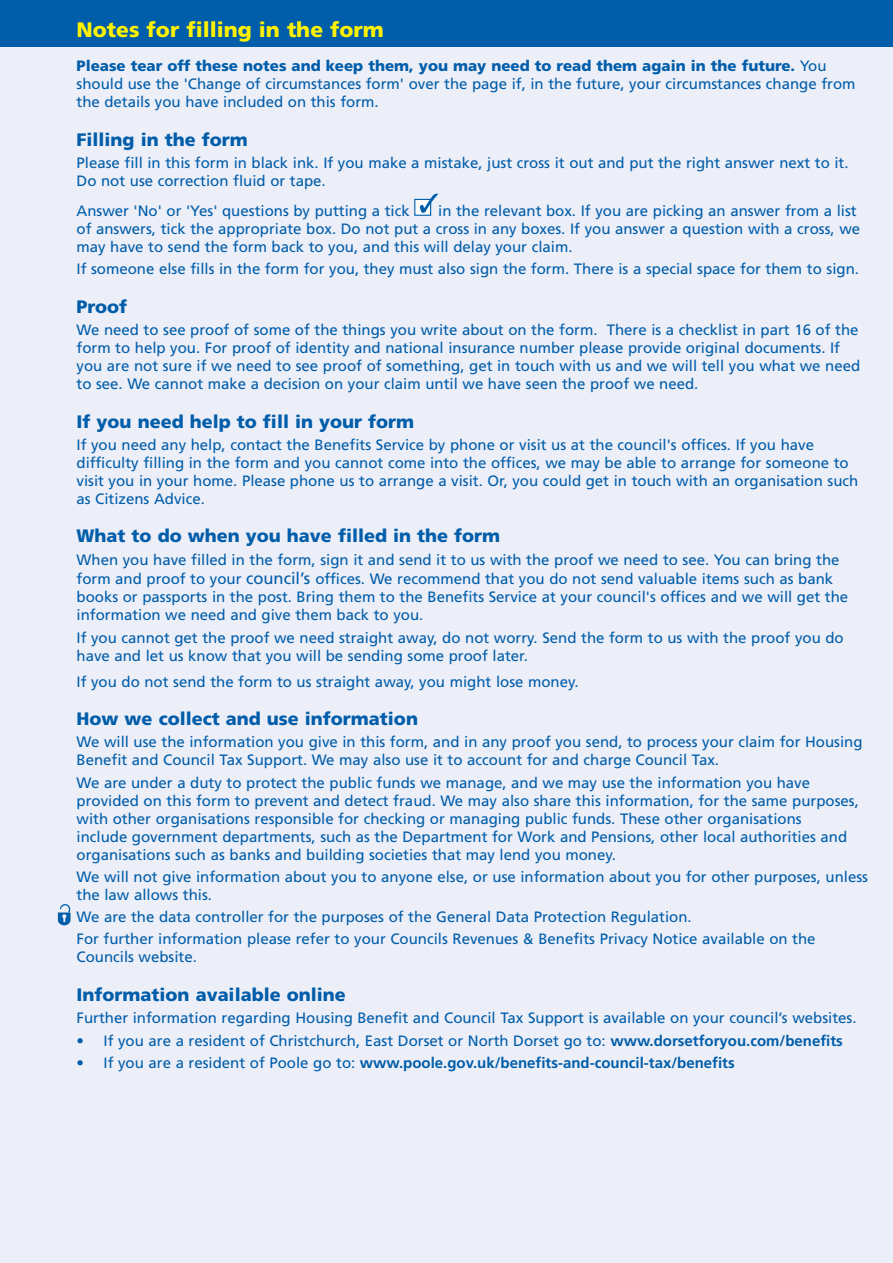
<style>
.page{position:relative;width:893px;height:1263px;background:#eceef8}
.page>*{position:absolute;margin:0;border:0;box-sizing:border-box;transform-origin:0 0}
.t1{font:900 21px "Frutiger LT";color:#fff200}
.t2{font:900 18px "Frutiger LT";color:#005daa}
.t3{font:15px/18px "Frutiger LT";color:#005daa}
.t4{font:700 15px "Frutiger LT";color:#005daa}
.s1{font-weight:900}
.s2{font-size:16.5px}
.s3{font-weight:700}
.s4{font-weight:400}
</style>
<div class="page">
<div style="left:0;top:0;width:893px;height:47px;background:#005daa"></div>
<div style="left:414px;top:199px;width:17px;height:17px;background:#fff;border:1px solid #005daa"></div>
<svg style="left:420px;top:194px;width:18px;height:19px"></svg>
<svg style="left:58px;top:904px;width:13px;height:21px"></svg>
<h1 class="t1" style="left:77px;top:17px;width:309px">Notes for filling in the form</h1>
<p class="t3" style="left:77px;top:57px;width:780px"><span class="s1">Please tear off these notes and keep them, you may need to read them again in the future.</span> You should use the 'Change of circumstances form' over the page if, in the future, your circumstances change from the details you have included on this form.</p>
<p class="t2" style="left:77px;top:129px;width:173px">Filling in the form</p>
<p class="t3" style="left:77px;top:154px;width:774px">Please fill in this form in black ink. If you make a mistake, just cross it out and put the right answer next to it.<br>Do not use correction fluid or tape.</p>
<p class="t3" style="left:77px;top:202px;width:335px">Answer 'No' or 'Yes' questions by putting a tick</p>
<p class="t3" style="left:77px;top:202px;width:785px;text-indent:362px">in the relevant box. If you are picking an answer from a list of answers, tick the appropriate box. Do not put a cross in any boxes. If you answer a question with a cross, we may have to send the form back to you, and this will delay your claim.</p>
<p class="t3" style="left:77px;top:260px;width:784px">If someone else fills in the form for you, they must also sign the form. There is a special space for them to sign.</p>
<p class="t2" style="left:77px;top:295px;width:52px">Proof</p>
<p class="t3" style="left:77px;top:321px;width:785px">We need to see proof of some of the things you write about on the form. There is a checklist in part 16 of the form to help you. For proof of identity and national insurance number please provide original documents. If you are not sure if we need to see proof of something, get in touch with us and we will tell you what we need to see. We cannot make a decision on your claim until we have seen the proof we need.</p>
<p class="t2" style="left:77px;top:410px;width:339px">If you need help to fill in your form</p>
<p class="t3" style="left:77px;top:436px;width:783px">If you need any help, contact the Benefits Service by phone or visit us at the council's offices. If you have difficulty filling in the form and you cannot come into the offices, we may be able to arrange for someone to visit you in your home. Please phone us to arrange a visit. Or, you could get in touch with an organisation such as Citizens Advice.</p>
<p class="t2" style="left:77px;top:525px;width:425px">What to do when you have filled in the form</p>
<p class="t3" style="left:77px;top:550px;width:764px;line-height:19.8px">When you have filled in the form, sign it and send it to us with the proof we need to see. You can bring the form and proof to your <span class="s2">council’s</span> offices. We recommend that you do not send valuable items such as bank</p>
<p class="t3" style="left:77px;top:588px;width:773px">books or passports in the post. Bring them to the Benefits Service at your council's offices and we will get the information we need and give them back to you.</p>
<p class="t3" style="left:77px;top:628px;width:769px">If you cannot get the proof we need straight away, do not worry. Send the form to us with the proof you do have and let us know that you will be sending some proof later.</p>
<p class="t3" style="left:77px;top:672px;width:504px">If you do not send the form to us straight away, you might lose money.</p>
<p class="t2" style="left:77px;top:708px;width:343px">How we collect and use information</p>
<p class="t3" style="left:77px;top:733px;width:788px">We will use the information you give in this form, and in any proof you send, to process your claim for Housing<br>Benefit and Council Tax Support. We may also use it to account for and charge Council Tax.</p>
<p class="t3" style="left:77px;top:773px;width:784px">We are under a duty to protect the public funds we manage, and we may use the information you have provided on this form to prevent and detect fraud. We may also share this information, for the same purposes, with other organisations responsible for checking or managing public funds. These other organisations<br>include government departments, such as the Department for Work and Pensions, other local authorities and organisations such as banks and building societies that may lend you money.</p>
<p class="t3" style="left:77px;top:868px;width:793px">We will not give information about you to anyone else, or use information about you for other purposes, unless the law allows this.</p>
<p class="t3" style="left:77px;top:906px;width:740px;line-height:22.2px">We are the data controller for the purposes of the General Data Protection Regulation.<br>For further information please refer to your Councils Revenues &amp; Benefits Privacy Notice available on the</p>
<p class="t3" style="left:77px;top:948px;width:122px">Councils website.</p>
<p class="t2" style="left:77px;top:984px;width:271px">Information available online</p>
<p class="t3" style="left:77px;top:1009px;width:781px">Further information regarding Housing Benefit and Council Tax Support is available on your council’s websites.</p>
<p class="t3" style="left:77px;top:1031px;width:768px">• If you are a resident of Christchurch, East Dorset or North Dorset go to: <span class="s3">www.dorsetforyou.com/benefits</span></p>
<p class="t4" style="left:77px;top:1054px;width:660px"><span class="s4">• If you are a resident of Poole go to:</span> www.poole.gov.uk/benefits-and-council-tax/benefits</p>
</div>
